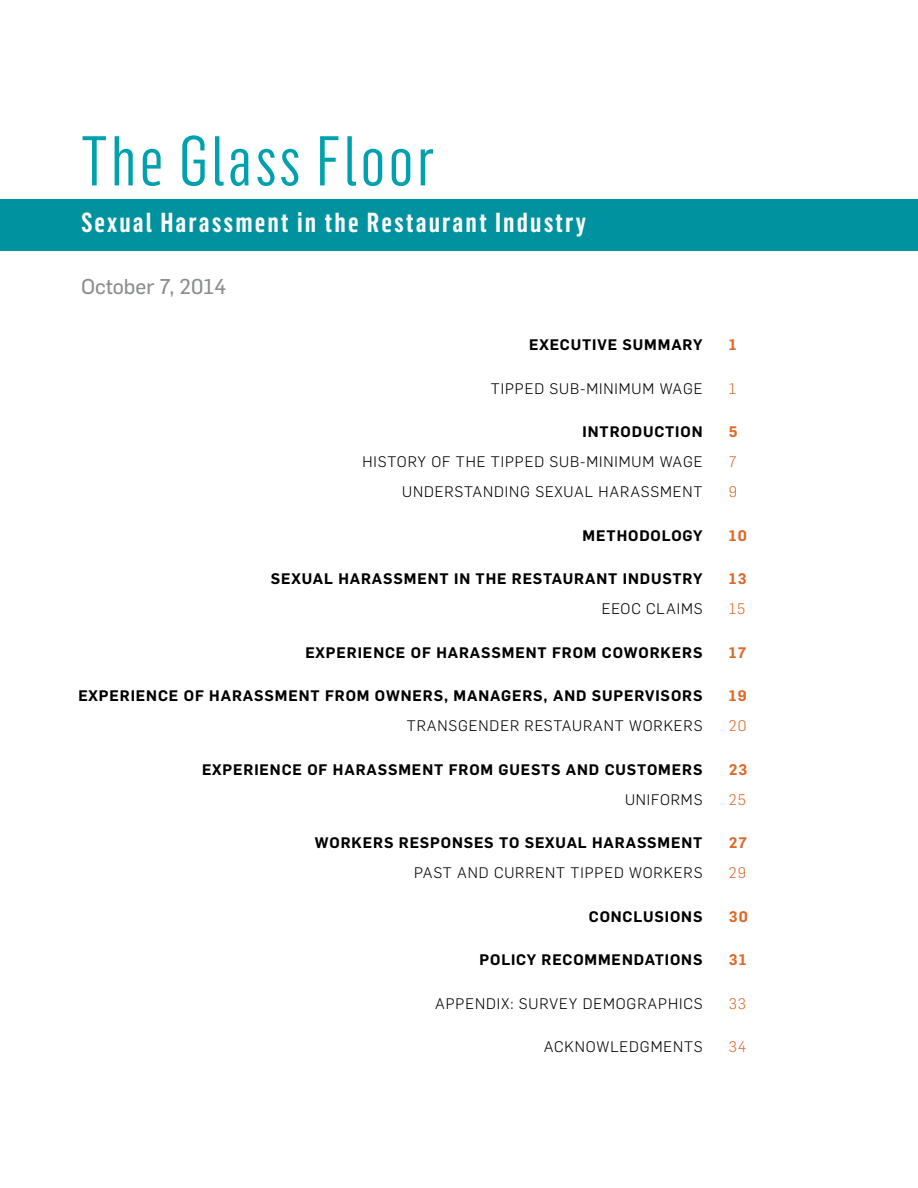
<style>
.page{position:relative;width:918px;height:1188px;background:#fff}
.page>*{position:absolute;margin:0;border:0;box-sizing:border-box;transform-origin:0 0}
.t1{font:69px "Flama Condensed";letter-spacing:.04em;color:#00a1ae}
.t2{font:600 27px "Flama Condensed";letter-spacing:.08em;color:#fff}
.t3{font:21px "Flama Basic";color:#8a8c8e}
.t4{font:600 15px "Flama";letter-spacing:.06em;color:#000}
.t5{font:300 15px "Flama";letter-spacing:.06em;color:#000}
.t6{font:600 15px "Flama";letter-spacing:.06em;color:#de6928}
.t7{font:300 15px/30px "Flama";letter-spacing:.06em;color:#de6928}
</style>
<div class="page">
<div style="left:0;top:199px;width:918px;height:52px;background:#00939f"></div>
<h1 class="t1" style="left:81px;top:118px;width:355px">The Glass Floor</h1>
<h2 class="t2" style="left:81px;top:205px;width:507px">Sexual Harassment in the Restaurant Industry</h2>
<h3 class="t3" style="left:81px;top:272px;width:147px">October 7, 2014</h3>
<p class="t4" style="left:529px;top:334px;width:175px">EXECUTIVE SUMMARY</p>
<p class="t5" style="left:491px;top:378px;width:25px">TIPPED</p>
<p class="t5" style="left:550px;top:378px;width:134px">SUB-MINIMUM WAGE</p>
<p class="t4" style="left:583px;top:421px;width:121px">INTRODUCTION</p>
<p class="t5" style="left:363px;top:452px;width:153px">H ISTORY OF THE TIPPED</p>
<p class="t5" style="left:550px;top:452px;width:134px">SUB-MINIMUM WAGE</p>
<p class="t5" style="left:402px;top:482px;width:22px">UNDE</p>
<p class="t5" style="left:444px;top:482px;width:39px">RSTAND</p>
<p class="t5" style="left:505px;top:482px;width:199px">ING SEXUAL HARASSMENT</p>
<p class="t4" style="left:583px;top:524px;width:121px">METHODOLOGY</p>
<p class="t4" style="left:271px;top:568px;width:433px">SEXUAL HARASSMENT IN THE RESTAURANT INDUSTRY</p>
<p class="t5" style="left:602px;top:599px;width:102px">EEOC CLAIMS</p>
<p class="t4" style="left:305px;top:641px;width:399px">EXPERIENCE OF HARASSMENT FROM COWORKERS</p>
<p class="t4" style="left:78px;top:685px;width:626px">EXPERIENCE OF HARASSMENT FROM OWNERS, MANAGERS, AND SUPERVISORS</p>
<p class="t5" style="left:407px;top:716px;width:63px">TRANSGENDE</p>
<p class="t5" style="left:510px;top:716px;width:194px">R RESTAURANT WORKERS</p>
<p class="t4" style="left:202px;top:758px;width:502px">EXPERIENCE OF HARASSMENT FROM GUESTS AND CUSTOMERS</p>
<p class="t5" style="left:625px;top:789px;width:79px">UNIFORMS</p>
<p class="t4" style="left:315px;top:832px;width:389px">WORKERS RESPONSES TO SEXUAL HARASSMENT</p>
<p class="t5" style="left:414px;top:863px;width:55px">PAST AND</p>
<p class="t5" style="left:494px;top:863px;width:101px">CURRENT TIPPED</p>
<p class="t5" style="left:629px;top:863px;width:75px">WORKERS</p>
<p class="t4" style="left:589px;top:905px;width:115px">CONCLUSIONS</p>
<p class="t4" style="left:480px;top:949px;width:224px">POLICY RECOMMENDATIONS</p>
<p class="t5" style="left:435px;top:993px;width:11px">APPEND</p>
<p class="t5" style="left:497px;top:993px;width:162px">IX: SURVEY DEMOGRAPH</p>
<p class="t5" style="left:679px;top:993px;width:25px">ICS</p>
<p class="t5" style="left:544px;top:1037px;width:87px">ACKN OWLEDG</p>
<p class="t5" style="left:651px;top:1037px;width:53px">MENTS</p>
<p class="t6" style="left:729px;top:334px;width:9px">1</p>
<p class="t7" style="left:729px;top:372px;width:9px">1</p>
<p class="t6" style="left:729px;top:421px;width:10px">5</p>
<p class="t7" style="left:729px;top:446px;width:10px">7<br>9</p>
<p class="t6" style="left:729px;top:524px;width:19px">10</p>
<p class="t6" style="left:729px;top:568px;width:19px">13</p>
<p class="t7" style="left:729px;top:593px;width:18px">15</p>
<p class="t6" style="left:729px;top:641px;width:19px">17</p>
<p class="t6" style="left:729px;top:685px;width:19px">19</p>
<p class="t7" style="left:729px;top:710px;width:19px">20</p>
<p class="t6" style="left:729px;top:758px;width:20px">23</p>
<p class="t7" style="left:729px;top:783px;width:18px">25</p>
<p class="t6" style="left:729px;top:832px;width:20px">27</p>
<p class="t7" style="left:729px;top:857px;width:19px">29</p>
<p class="t6" style="left:729px;top:905px;width:20px">30</p>
<p class="t6" style="left:729px;top:949px;width:19px">31</p>
<p class="t7" style="left:729px;top:987px;width:19px">33</p>
<p class="t7" style="left:729px;top:1031px;width:19px">34</p>
</div>
